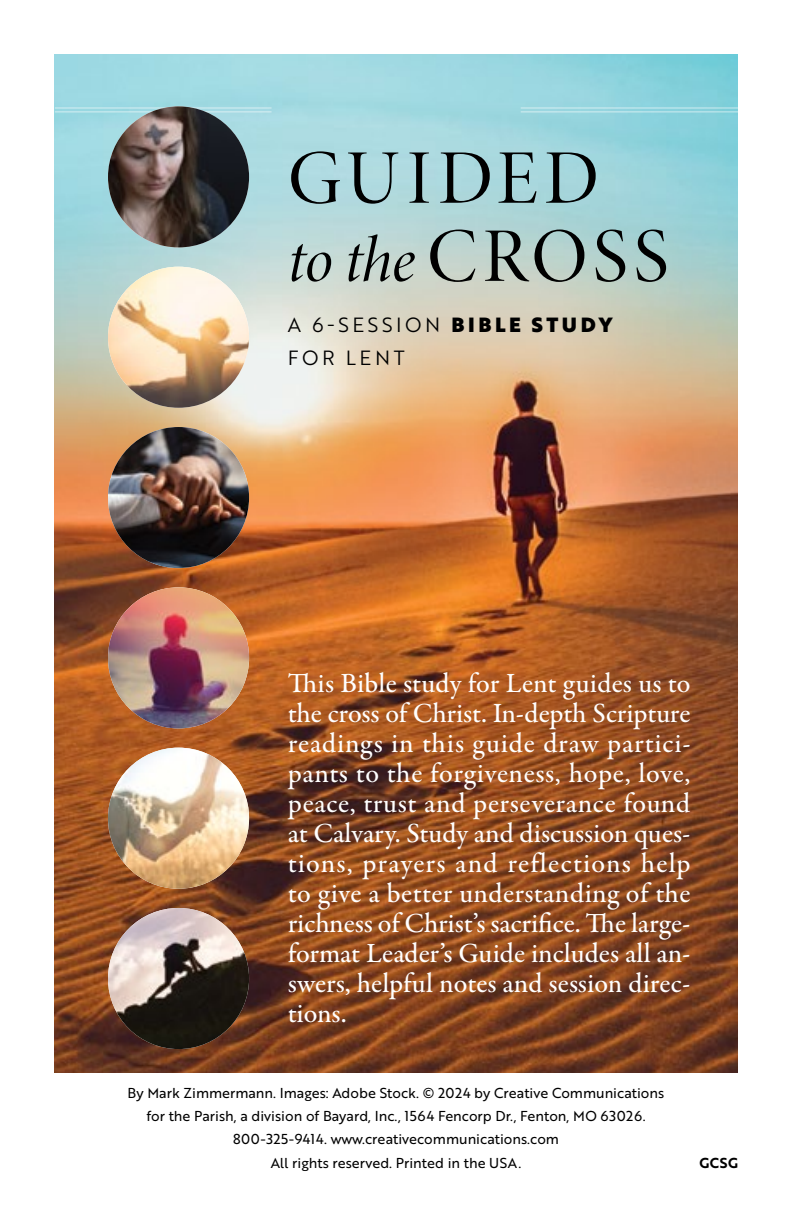
<style>
.page{position:relative;width:792px;height:1224px;background:#fff}
.page>*{position:absolute;margin:0;border:0;box-sizing:border-box;transform-origin:0 0}
.t1{font:77.6px "Minion Pro Disp";letter-spacing:.08em;color:#000}
.t2{font:64.6px "Minion Pro It Disp";color:#000}
.t3{font:500 28px/30px "Garamond Premr Pro";color:#fff;text-align:justify}
.t4{font:20px/32.8px "Brother 1816 Book";letter-spacing:.18em;color:#000}
.t5{font:14px/23.2px "Brother 1816 Regular";color:#000;text-align:center}
.t6{font:14px "Brother 1816 Bold";color:#000}
.s1{font-family:"Minion Pro Disp";font-size:77.6px}
.s2{font-family:"Brother 1816 Black"}
</style>
<div class="page">
<img style="left:54px;top:54px;width:684px;height:1019px">
<hr style="left:55px;top:111px;width:217px;height:1px;background:#fff">
<hr style="left:55px;top:108px;width:217px;height:1px;background:#fff">
<hr style="left:521px;top:111px;width:217px;height:1px;background:#fff">
<hr style="left:521px;top:108px;width:217px;height:1px;background:#fff">
<img style="left:108px;top:106px;width:141px;height:141px;border-radius:71px">
<img style="left:108px;top:587px;width:141px;height:141px;border-radius:71px">
<img style="left:108px;top:267px;width:141px;height:141px;border-radius:71px">
<img style="left:108px;top:748px;width:141px;height:141px;border-radius:71px">
<img style="left:108px;top:427px;width:141px;height:141px;border-radius:71px">
<img style="left:108px;top:908px;width:141px;height:141px;border-radius:71px">
<h1 class="t1" style="left:288px;top:131px;width:312px">GUIDED</h1>
<h2 class="t2" style="left:288px;top:220px;width:382px">to the <span class="s1">CROSS</span></h2>
<p class="t4" style="left:288px;top:308px;width:326px">A 6-SESSION <span class="s2">BIBLE STUDY<br></span>FOR LENT</p>
<p class="t3" style="left:288px;top:669px;width:404px">This Bible study for Lent guides us to the cross of Christ. In-depth Scripture readings in this guide draw partici&shy;pants to the forgiveness, hope, love, peace, trust and perseverance found at Calvary. Study and discussion ques&shy;tions, prayers and reflections help to give a better understanding of the richness of Christ’s sacrifice. The large&shy;format Leader’s Guide includes all an&shy;swers, helpful notes and session direc&shy;tions.</p>
<p class="t5" style="left:128px;top:1081px;width:538px">By Mark Zimmermann. Images: Adobe Stock. © 2024 by Creative Communications for the Parish, a division of Bayard, Inc., 1564 Fencorp Dr., Fenton, MO 63026.<br>800-325-9414. www.creativecommunications.com<br>All rights reserved. Printed in the USA.</p>
<p class="t6" style="left:699px;top:1153px;width:40px">GCSG</p>
</div>
